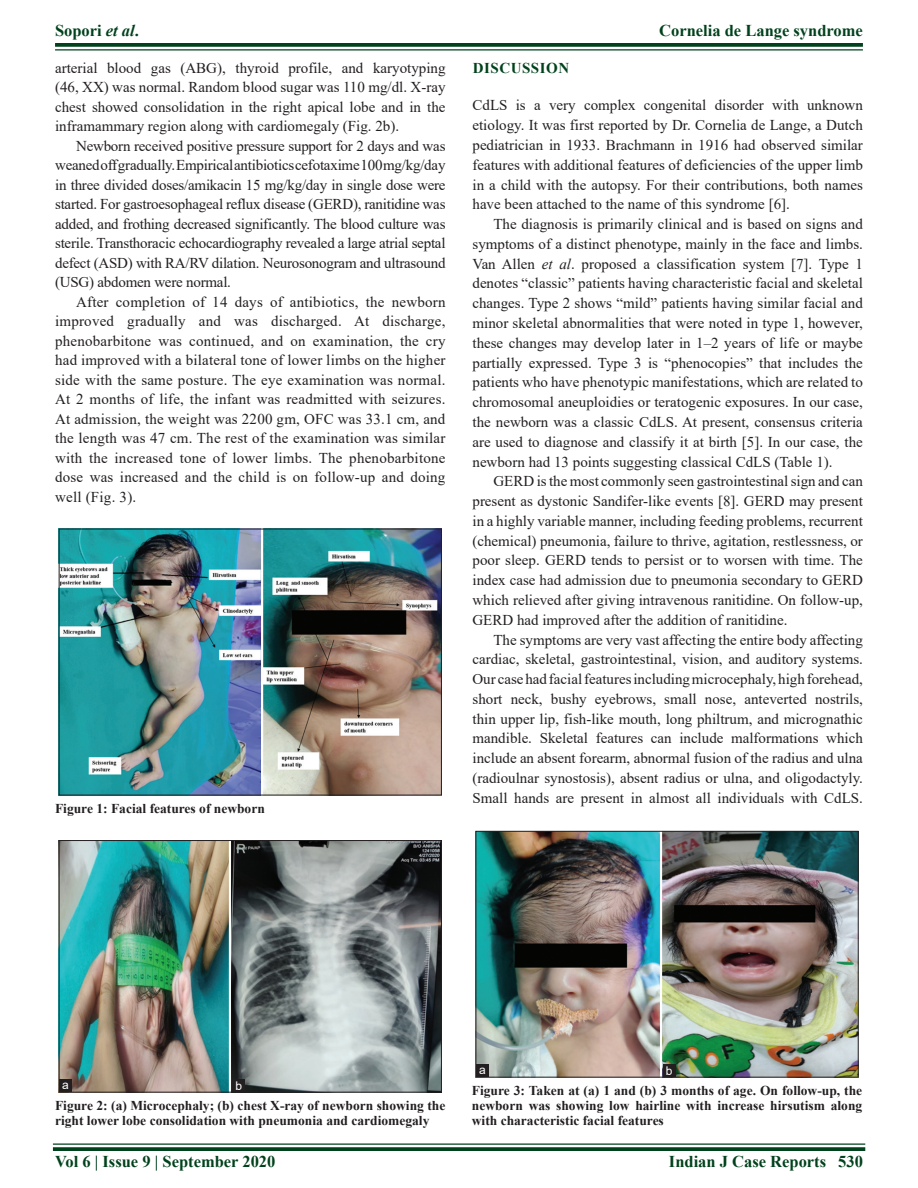
<style>
.page{position:relative;width:918px;height:1188px;background:#fff}
.page>*{position:absolute;margin:0;border:0;box-sizing:border-box;transform-origin:0 0}
.RF{font:700 16.5px "Times New Roman";color:#00421c}
.TX{font:15px/19.8px "Times New Roman";color:#231f20;text-align:justify}
.TXFL{font:15px/19.8px "Times New Roman";color:#231f20;text-align:justify}
.t1{font:700 15px "Times New Roman";letter-spacing:.035em;color:#00421c}
.FGC{font:700 13.5px/15px "Times New Roman";color:#231f20}
.LABEL{font:12px "Arial";color:#fff}
.s1{font-style:italic}
</style>
<div class="page">
<img style="left:61px;top:531px;width:379px;height:262px">
<div style="left:59px;top:529px;width:383px;height:266px;border:1px solid #231f20"></div>
<svg style="left:55px;top:43px;width:808px;height:4px;background:#0f4d29"></svg>
<hr style="left:55px;top:49px;width:808px;height:2px;background:#00421c">
<hr style="left:53px;top:1143px;width:812px;height:2px;background:#00421c">
<svg style="left:53px;top:1147px;width:812px;height:4px;background:#0f4d29"></svg>
<img style="left:61px;top:842px;width:379px;height:248px">
<div style="left:59px;top:840px;width:383px;height:252px;border:1px solid #231f20"></div>
<div style="left:232px;top:1079px;width:13px;height:13px;background:#231f20"></div>
<div style="left:59px;top:1079px;width:13px;height:13px;background:#231f20"></div>
<img style="left:478px;top:833px;width:378px;height:242px">
<div style="left:476px;top:831px;width:382px;height:246px;border:1px solid #231f20"></div>
<div style="left:663px;top:1064px;width:13px;height:13px;background:#231f20"></div>
<div style="left:476px;top:1064px;width:13px;height:13px;background:#231f20"></div>
<p class="RF" style="left:55px;top:18px;width:85px">Sopori <span class="s1">et al</span>.</p>
<p class="RF" style="left:659px;top:18px;width:205px">Cornelia de Lange syndrome</p>
<p class="TX" style="left:55px;top:58px;width:392px">arterial blood gas (ABG), thyroid profile, and karyotyping (46, XX) was normal. Random blood sugar was 110 mg/dl. X-ray chest showed consolidation in the right apical lobe and in the inframammary region along with cardiomegaly (Fig. 2b).</p>
<p class="TX" style="left:55px;top:136px;width:392px;text-indent:21px">Newborn received positive pressure support for 2 days and was weaned off gradually. Empirical antibiotics cefotaxime 100mg/kg/day in three divided doses/amikacin 15 mg/kg/day in single dose were started. For gastroesophageal reflux disease (GERD), ranitidine was added, and frothing decreased significantly. The blood culture was sterile. Transthoracic echocardiography revealed a large atrial septal defect (ASD) with RA/RV dilation. Neurosonogram and ultrasound (USG) abdomen were normal.</p>
<p class="TX" style="left:55px;top:292px;width:392px;text-indent:21px">After completion of 14 days of antibiotics, the newborn improved gradually and was discharged. At discharge, phenobarbitone was continued, and on examination, the cry had improved with a bilateral tone of lower limbs on the higher side with the same posture. The eye examination was normal.<br>At 2 months of life, the infant was readmitted with seizures.<br>At admission, the weight was 2200 gm, OFC was 33.1 cm, and the length was 47 cm. The rest of the examination was similar with the increased tone of lower limbs. The phenobarbitone dose was increased and the child is on follow-up and doing well (Fig. 3).</p>
<p class="FGC" style="left:55px;top:801px;width:211px">Figure 1: Facial features of newborn</p>
<h1 class="t1" style="left:473px;top:57px;width:98px">DISCUSSION</h1>
<p class="TXFL" style="left:472px;top:95px;width:392px">CdLS is a very complex congenital disorder with unknown etiology. It was first reported by Dr. Cornelia de Lange, a Dutch pediatrician in 1933. Brachmann in 1916 had observed similar features with additional features of deficiencies of the upper limb in a child with the autopsy. For their contributions, both names have been attached to the name of this syndrome [6].</p>
<p class="TX" style="left:472px;top:214px;width:392px;text-indent:21px">The diagnosis is primarily clinical and is based on signs and symptoms of a distinct phenotype, mainly in the face and limbs.<br>Van Allen <span class="s1">et al</span>. proposed a classification system [7]. Type 1 denotes “classic” patients having characteristic facial and skeletal changes. Type 2 shows “mild” patients having similar facial and minor skeletal abnormalities that were noted in type 1, however, these changes may develop later in 1–2 years of life or maybe partially expressed. Type 3 is “phenocopies” that includes the patients who have phenotypic manifestations, which are related to chromosomal aneuploidies or teratogenic exposures. In our case, the newborn was a classic CdLS. At present, consensus criteria are used to diagnose and classify it at birth [5]. In our case, the newborn had 13 points suggesting classical CdLS (Table 1).</p>
<p class="TX" style="left:472px;top:471px;width:392px;text-indent:21px">GERD is the most commonly seen gastrointestinal sign and can present as dystonic Sandifer-like events [8]. GERD may present in a highly variable manner, including feeding problems, recurrent (chemical) pneumonia, failure to thrive, agitation, restlessness, or poor sleep. GERD tends to persist or to worsen with time. The index case had admission due to pneumonia secondary to GERD which relieved after giving intravenous ranitidine. On follow-up, GERD had improved after the addition of ranitidine.</p>
<p class="TX" style="left:472px;top:629px;width:392px;text-indent:21px">The symptoms are very vast affecting the entire body affecting cardiac, skeletal, gastrointestinal, vision, and auditory systems.<br>Our case had facial features including microcephaly, high forehead, short neck, bushy eyebrows, small nose, anteverted nostrils, thin upper lip, fish-like mouth, long philtrum, and micrognathic mandible. Skeletal features can include malformations which include an absent forearm, abnormal fusion of the radius and ulna (radioulnar synostosis), absent radius or ulna, and oligodactyly.<br>Small hands are present in almost all individuals with CdLS.</p>
<p class="LABEL" style="left:62px;top:1076px;width:8px">a</p>
<p class="LABEL" style="left:235px;top:1078px;width:8px">b</p>
<p class="FGC" style="left:55px;top:1098px;width:392px">Figure 2: (a) Microcephaly; (b) chest X-ray of newborn showing the right lower lobe consolidation with pneumonia and cardiomegaly</p>
<p class="LABEL" style="left:479px;top:1061px;width:8px">a</p>
<p class="LABEL" style="left:666px;top:1063px;width:8px">b</p>
<p class="FGC" style="left:472px;top:1083px;width:392px;text-align:justify">Figure 3: Taken at (a) 1 and (b) 3 months of age. On follow-up, the newborn was showing low hairline with increase hirsutism along with characteristic facial features</p>
<p class="RF" style="left:55px;top:1150px;width:222px">Vol 6 | Issue 9 | September 2020</p>
<p class="RF" style="left:669px;top:1150px;width:195px">Indian J Case Reports 530</p>
</div>
